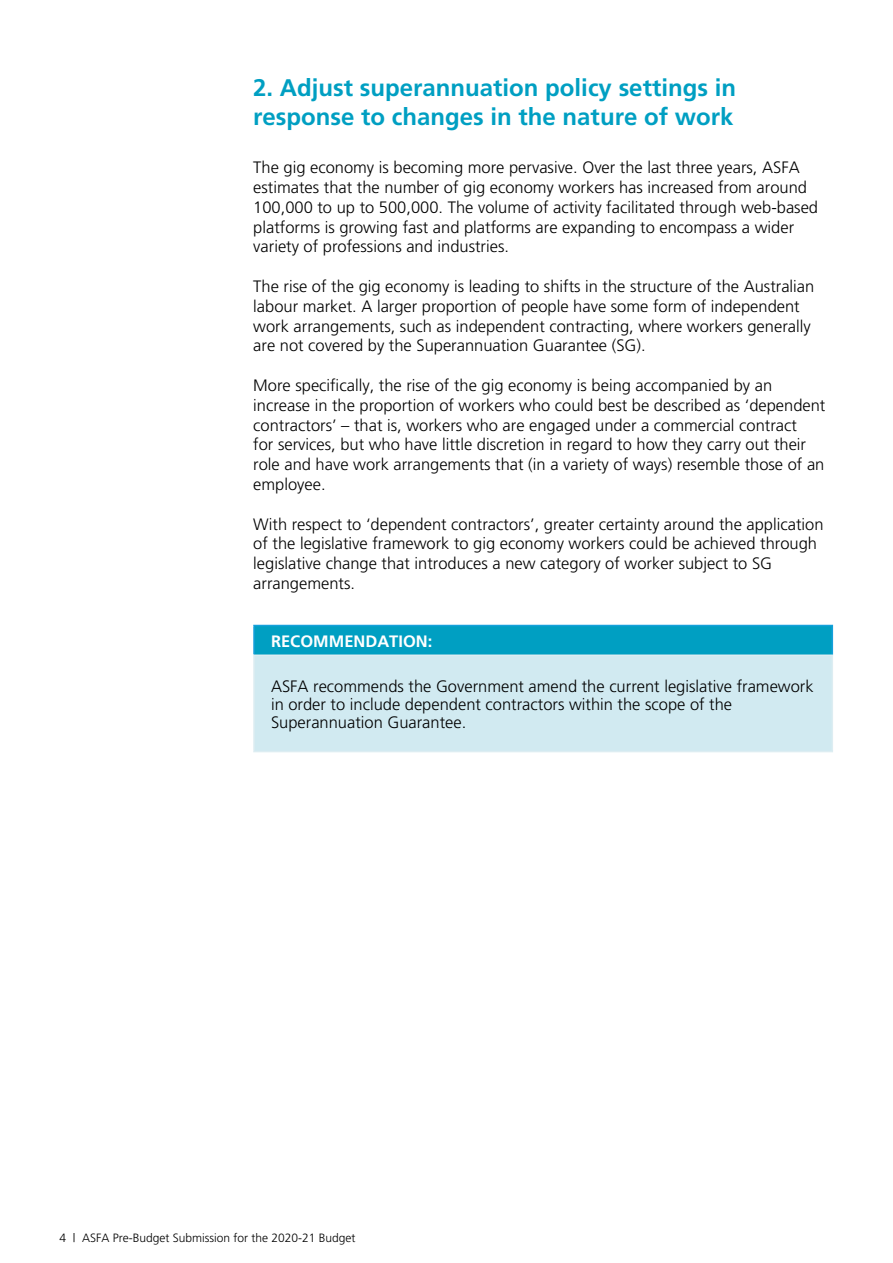
<style>
.page{position:relative;width:893px;height:1263px;background:#fff}
.page>*{position:absolute;margin:0;border:0;box-sizing:border-box;transform-origin:0 0}
.t1{font:700 24px/28.8px "Frutiger";color:#009fc2}
.t2{font:300 16.5px/19.8px "Frutiger";color:#000}
.t3{font:700 16.5px "Frutiger";color:#fff}
.t4{font:300 12px "Frutiger";color:#000}
</style>
<div class="page">
<div style="left:254px;top:625px;width:578px;height:30px;background:#009fc2"></div>
<div style="left:254px;top:655px;width:578px;height:96px;background:#d1eaf1"></div>
<hr style="left:253px;top:625px;width:580px;height:1px;background:#16a0db">
<hr style="left:253px;top:626px;width:2px;height:28px;background:#16a0db">
<svg style="left:832px;top:626px;width:1px;height:28px"></svg>
<hr style="left:253px;top:654px;width:580px;height:2px;background:#ddedf2">
<hr style="left:253px;top:656px;width:2px;height:95px;background:#ddedf2">
<hr style="left:832px;top:656px;width:1px;height:95px;background:#ddedf2">
<hr style="left:253px;top:751px;width:580px;height:1px;background:#ddedf2">
<h1 class="t1" style="left:253px;top:73px;width:484px">2. Adjust superannuation policy settings in response to changes in the nature of work</h1>
<p class="t2" style="left:253px;top:158px;width:566px">The gig economy is becoming more pervasive. Over the last three years, ASFA estimates that the number of gig economy workers has increased from around 100,000 to up to 500,000. The volume of activity facilitated through web-based platforms is growing fast and platforms are expanding to encompass a wider variety of professions and industries.</p>
<p class="t2" style="left:253px;top:276px;width:563px">The rise of the gig economy is leading to shifts in the structure of the Australian labour market. A larger proportion of people have some form of independent work arrangements, such as independent contracting, where workers generally are not covered by the Superannuation Guarantee (SG).</p>
<p class="t2" style="left:253px;top:375px;width:574px">More specifically, the rise of the gig economy is being accompanied by an increase in the proportion of workers who could best be described as ‘dependent contractors’ – that is, workers who are engaged under a commercial contract<br>for services, but who have little discretion in regard to how they carry out their role and have work arrangements that (in a variety of ways) resemble those of an employee.</p>
<p class="t2" style="left:253px;top:514px;width:572px">With respect to ‘dependent contractors’, greater certainty around the application of the legislative framework to gig economy workers could be achieved through legislative change that introduces a new category of worker subject to SG arrangements.</p>
<p class="t3" style="left:271px;top:631px;width:163px">RECOMMENDATION:</p>
<p class="t2" style="left:271px;top:677px;width:544px;line-height:18px">ASFA recommends the Government amend the current legislative framework in order to include dependent contractors within the scope of the<br>Superannuation Guarantee.</p>
<p class="t4" style="left:60px;top:1231px;width:298px">4 | ASFA Pre-Budget Submission for the 2020-21 Budget</p>
</div>
